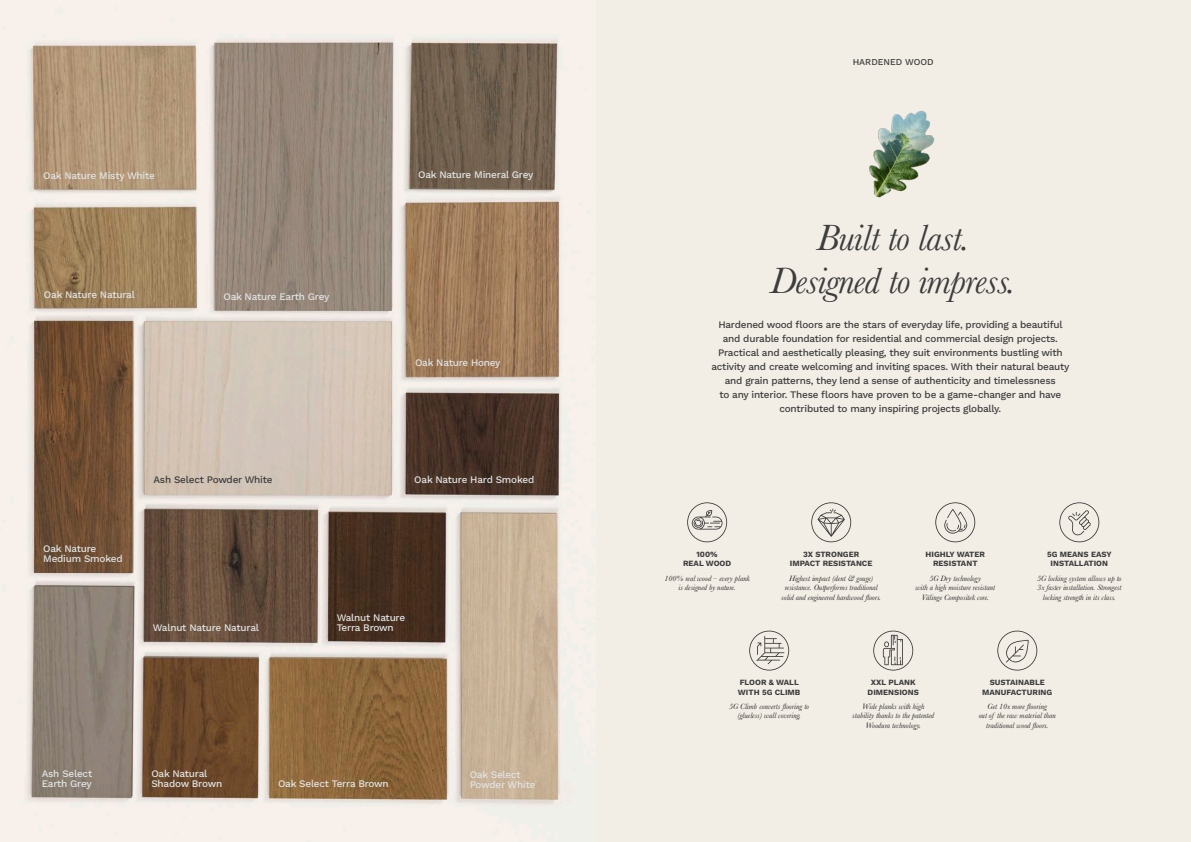
<style>
.page{position:relative;width:1191px;height:842px;background:#f2eee6}
.page>*{position:absolute;margin:0;border:0;box-sizing:border-box;transform-origin:0 0}
.t1{font:italic 38px/42.5px "Baskerville";letter-spacing:-.02em;color:#3d3d3d;text-align:center}
.t2{font:10px/14px "Work Sans";letter-spacing:-.02em;color:#3d3d3d;text-align:center}
.t3{font:10px/10px "Work Sans";letter-spacing:-.02em;color:#e0e3e3}
.t4{font:9px "Work Sans";color:#3d3d3d}
.t5{font:italic 8px/9.6px "Baskerville";color:#231f20;text-align:center}
.t6{font:8px/9.6px "Work Sans";color:#3d3d3d;text-align:center}
</style>
<div class="page">
<img style="left:28px;top:40px;width:555px;height:764px">
<svg style="left:811px;top:502px;width:40px;height:40px"></svg>
<svg style="left:1059px;top:502px;width:40px;height:40px"></svg>
<img style="left:869px;top:110px;width:66px;height:88px">
<svg style="left:873px;top:631px;width:40px;height:39px"></svg>
<svg style="left:749px;top:631px;width:40px;height:39px"></svg>
<svg style="left:997px;top:631px;width:40px;height:39px"></svg>
<svg style="left:935px;top:502px;width:40px;height:40px"></svg>
<svg style="left:687px;top:502px;width:40px;height:40px"></svg>
<p class="t3" style="left:43px;top:170px;width:113px">Oak Nature Misty White</p>
<p class="t3" style="left:418px;top:169px;width:117px">Oak Nature Mineral Grey</p>
<p class="t3" style="left:44px;top:289px;width:92px">Oak Nature Natural</p>
<p class="t3" style="left:223px;top:291px;width:107px">Oak Nature Earth Grey</p>
<p class="t3" style="left:415px;top:357px;width:87px">Oak Nature Honey</p>
<p class="t3" style="left:43px;top:543px;width:81px">Oak Nature<br>Medium Smoked</p>
<p class="t2" style="left:153px;top:473px;width:121px">Ash Select Powder White</p>
<p class="t3" style="left:414px;top:475px;width:121px">Oak Nature Hard Smoked</p>
<p class="t3" style="left:153px;top:622px;width:108px">Walnut Nature Natural</p>
<p class="t3" style="left:337px;top:612px;width:70px">Walnut Nature<br>Terra Brown</p>
<p class="t3" style="left:42px;top:768px;width:52px">Ash Select<br>Earth Grey</p>
<p class="t3" style="left:151px;top:768px;width:72px">Oak Natural<br>Shadow Brown</p>
<p class="t3" style="left:470px;top:769px;width:67px">Oak Select<br>Powder White</p>
<p class="t3" style="left:278px;top:778px;width:112px">Oak Select Terra Brown</p>
<p class="t4" style="left:852px;top:55px;width:83px">HARDENED WOOD</p>
<h1 class="t1" style="left:770px;top:217px;width:247px">Built to last.<br>Designed to impress.</h1>
<p class="t2" style="left:711px;top:317px;width:359px">Hardened wood floors are the stars of everyday life, providing a beautiful and durable foundation for residential and commercial design projects.<br>Practical and aesthetically pleasing, they suit environments bustling with activity and create welcoming and inviting spaces. With their natural beauty and grain patterns, they lend a sense of authenticity and timelessness<br>to any interior. These floors have proven to be a game-changer and have contributed to many inspiring projects globally.</p>
<p class="t6" style="left:683px;top:549px;width:50px">100%<br>REAL WOOD</p>
<p class="t5" style="left:664px;top:573px;width:87px">100% real wood – every plank is designed by nature.</p>
<p class="t6" style="left:790px;top:549px;width:84px">3X STRONGER<br>IMPACT RESISTANCE</p>
<p class="t6" style="left:925px;top:549px;width:61px">HIGHLY WATER<br>RESISTANT</p>
<p class="t5" style="left:781px;top:573px;width:101px">Highest impact (dent &amp; gouge) resistance. Outperforms traditional solid and engineered hardwood floors.</p>
<p class="t5" style="left:915px;top:573px;width:81px">5G Dry technology<br>with a high moisture resistant<br>Välinge Compositek core.</p>
<p class="t6" style="left:1047px;top:549px;width:66px">5G MEANS EASY<br>INSTALLATION</p>
<p class="t5" style="left:1037px;top:573px;width:86px">5G locking system allows up to<br>3x faster installation. Strongest locking strength in its class.</p>
<p class="t6" style="left:738px;top:677px;width:64px;text-align:left">FLOOR &amp; WALL<br>WITH 5G CLIMB</p>
<p class="t6" style="left:982px;top:677px;width:72px">SUSTAINABLE<br>MANUFACTURING</p>
<p class="t6" style="left:867px;top:677px;width:53px">XXL PLANK<br>DIMENSIONS</p>
<p class="t5" style="left:729px;top:701px;width:82px">5G Climb converts flooring to (glueless) wall covering.</p>
<p class="t5" style="left:978px;top:701px;width:79px">Get 10x more flooring<br>out of the raw material than traditional wood floors.</p>
<p class="t5" style="left:852px;top:701px;width:83px">Wide planks with high stability thanks to the patented<br>Woodura technology.</p>
</div>
